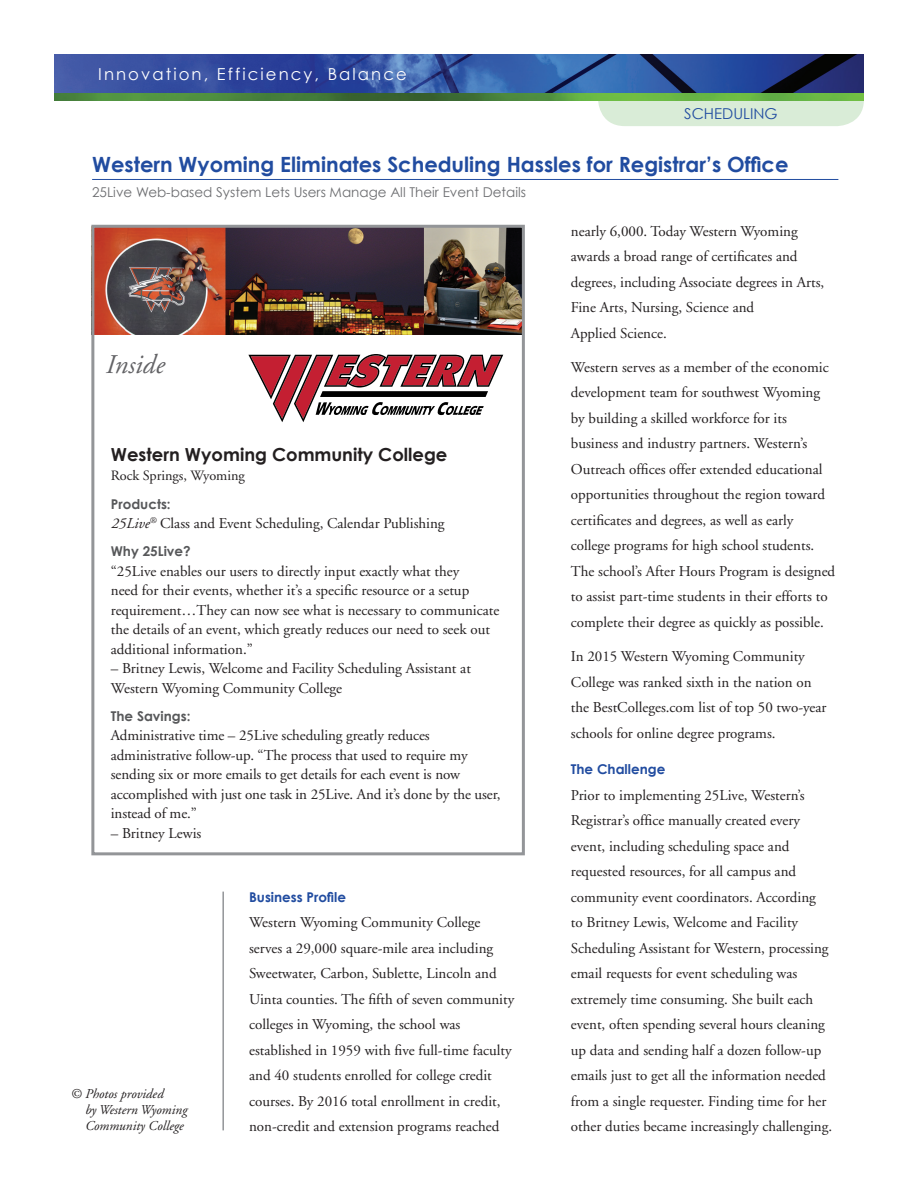
<style>
.page{position:relative;width:918px;height:1188px;background:#fff}
.page>*{position:absolute;margin:0;border:0;box-sizing:border-box;transform-origin:0 0}
.t1{font:italic 27px "Adobe Garamond";color:#636366}
.t2{font:700 21px "Century Gothic";color:#214ca0}
.t3{font:700 18px "Century Gothic";color:#231f20}
.t4{font:16.5px "Century Gothic";letter-spacing:.125em;color:#fff}
.t5{font:15px/25.5px "Adobe Garamond";color:#231f20}
.t6{font:15px "Century Gothic";color:#214ca0}
.t7{font:14.25px "Adobe Garamond";color:#231f20}
.t8{font:13.5px "Century Gothic";color:#6c6d70}
.t9{font:italic 13.5px/16.2px "Adobe Garamond";color:#231f20}
.t10{font:700 13.5px "Century Gothic";color:#57585a}
.t11{font:700 13.5px "Century Gothic";color:#214ca0}
.s1{font-style:italic}
</style>
<div class="page">
<hr style="left:92px;top:179px;width:746px;height:1px;background:#214ca0">
<div style="left:598px;top:58px;width:266px;height:68px;background:#d9ecd7;border-radius:27px"></div>
<img style="left:54px;top:55px;width:810px;height:45px">
<img style="left:95px;top:229px;width:426px;height:105px">
<div style="left:91px;top:225px;width:434px;height:630px;border:3px solid #939598"></div>
<svg style="left:248px;top:354px;width:255px;height:68px"></svg>
<hr style="left:222px;top:892px;width:2px;height:238px;background:#939598">
<p class="t4" style="left:98px;top:64px;width:310px">Innovation, Efficiency, Balance</p>
<p class="t6" style="left:684px;top:105px;width:39px">Scheduli</p>
<p class="t6" style="left:754px;top:105px;width:26px">ng</p>
<h2 class="t2" style="left:92px;top:152px;width:698px">Western Wyoming Eliminates Scheduling Hassles for Registrar’s Office</h2>
<p class="t8" style="left:92px;top:184px;width:435px">25Live Web-based System Lets Users Manage All Their Event Details</p>
<h1 class="t1" style="left:105px;top:350px;width:60px">Inside</h1>
<p class="t3" style="left:111px;top:443px;width:338px">Western Wyoming Community College</p>
<p class="t7" style="left:111px;top:468px;width:136px">Rock Springs, Wyoming</p>
<p class="t10" style="left:111px;top:495px;width:61px">Products:</p>
<p class="t5" style="left:111px;top:511px;width:335px"><span class="s1">25Live</span><sup>®</sup> Class and Event Scheduling, Calendar Publishing</p>
<p class="t10" style="left:111px;top:543px;width:81px">Why 25Live?</p>
<p class="t5" style="left:111px;top:562px;width:390px;line-height:19.5px">“25Live enables our users to directly input exactly what they<br>need for their events, whether it’s a specific resource or a setup requirement…They can now see what is necessary to communicate the details of an event, which greatly reduces our need to seek out additional information.”</p>
<p class="t5" style="left:111px;top:659px;width:362px;line-height:19.5px">– Britney Lewis, Welcome and Facility Scheduling Assistant at<br>Western Wyoming Community College</p>
<p class="t10" style="left:111px;top:707px;width:81px">The Savings:</p>
<p class="t5" style="left:111px;top:726px;width:391px;line-height:19.5px">Administrative time – 25Live scheduling greatly reduces administrative follow-up. “The process that used to require my sending six or more emails to get details for each event is now accomplished with just one task in 25Live. And it’s done by the user, instead of me.”</p>
<p class="t5" style="left:111px;top:821px;width:92px">– Britney Lewis</p>
<p class="t9" style="left:85px;top:1086px;width:104px;text-indent:-15px">© Photos provided<br>by Western Wyoming<br>Community College</p>
<p class="t11" style="left:249px;top:888px;width:98px">Business Profile</p>
<p class="t5" style="left:249px;top:910px;width:267px">Western Wyoming Community College serves a 29,000 square-mile area including Sweetwater, Carbon, Sublette, Lincoln and Uinta counties. The fifth of seven community colleges in Wyoming, the school was established in 1959 with five full-time faculty and 40 students enrolled for college credit courses. By 2016 total enrollment in credit, non-credit and extension programs reached</p>
<p class="t5" style="left:571px;top:219px;width:255px">nearly 6,000. Today Western Wyoming awards a broad range of certificates and degrees, including Associate degrees in Arts, Fine Arts, Nursing, Science and<br>Applied Science.</p>
<p class="t5" style="left:571px;top:355px;width:266px">Western serves as a member of the economic development team for southwest Wyoming by building a skilled workforce for its business and industry partners. Western’s Outreach offices offer extended educational opportunities throughout the region toward certificates and degrees, as well as early college programs for high school students.<br>The school’s After Hours Program is designed to assist part-time students in their efforts to complete their degree as quickly as possible.</p>
<p class="t5" style="left:571px;top:644px;width:257px">In 2015 Western Wyoming Community College was ranked sixth in the nation on the BestColleges.com list of top 50 two-year schools for online degree programs.</p>
<p class="t11" style="left:571px;top:761px;width:96px">The Challenge</p>
<p class="t5" style="left:571px;top:783px;width:263px">Prior to implementing 25Live, Western’s Registrar’s office manually created every event, including scheduling space and requested resources, for all campus and community event coordinators. According<br>to Britney Lewis, Welcome and Facility Scheduling Assistant for Western, processing email requests for event scheduling was extremely time consuming. She built each event, often spending several hours cleaning up data and sending half a dozen follow-up emails just to get all the information needed from a single requester. Finding time for her other duties became increasingly challenging.</p>
</div>
